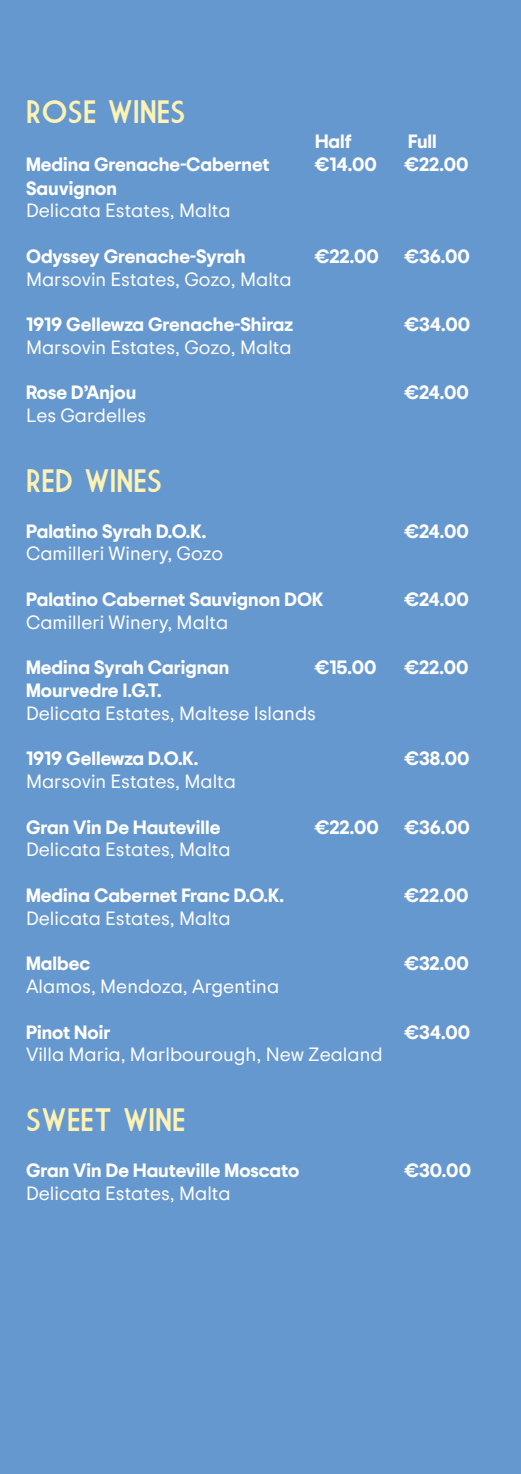
<style>
.page{position:relative;width:521px;height:1474px;background:#fff}
.page>*{position:absolute;margin:0;border:0;box-sizing:border-box;transform-origin:0 0}
.t1{font:31.5px "Market Deco";color:#fcf2b4}
.t2{font:700 19.25px "Trip Sans";color:#fff}
.t3{font:19.25px "Trip Sans";color:#fff}
</style>
<div class="page">
<div style="left:0;top:0;width:521px;height:1473px;background:#6698d0"></div>
<h1 class="t1" style="left:26px;top:98px;width:161px">ROSE WINES</h1>
<p class="t2" style="left:315px;top:128px;width:38px">Half</p>
<p class="t2" style="left:408px;top:128px;width:30px">Full</p>
<p class="t2" style="left:26px;top:151px;width:245px">Medina Grenache-Cabernet</p>
<p class="t2" style="left:314px;top:151px;width:64px">€14.00</p>
<p class="t2" style="left:404px;top:151px;width:66px">€22.00</p>
<p class="t2" style="left:26px;top:174px;width:92px">Sauvignon</p>
<p class="t3" style="left:26px;top:198px;width:206px">Delicata Estates, Malta</p>
<p class="t2" style="left:26px;top:243px;width:221px">Odyssey Grenache-Syrah</p>
<p class="t2" style="left:314px;top:243px;width:66px">€22.00</p>
<p class="t2" style="left:404px;top:243px;width:67px">€36.00</p>
<p class="t3" style="left:26px;top:266px;width:267px">Marsovin Estates, Gozo, Malta</p>
<p class="t2" style="left:26px;top:311px;width:269px">1919 Gellewza Grenache-Shiraz</p>
<p class="t2" style="left:404px;top:311px;width:68px">€34.00</p>
<p class="t3" style="left:26px;top:334px;width:267px">Marsovin Estates, Gozo, Malta</p>
<p class="t2" style="left:26px;top:379px;width:112px">Rose D’Anjou</p>
<p class="t2" style="left:404px;top:379px;width:66px">€24.00</p>
<p class="t3" style="left:26px;top:403px;width:122px">Les Gardelles</p>
<h1 class="t1" style="left:26px;top:467px;width:138px">RED WINES</h1>
<p class="t2" style="left:26px;top:517px;width:182px">Palatino Syrah D.O.K.</p>
<p class="t2" style="left:404px;top:517px;width:66px">€24.00</p>
<p class="t3" style="left:26px;top:541px;width:199px">Camilleri Winery, Gozo</p>
<p class="t2" style="left:26px;top:586px;width:299px">Palatino Cabernet Sauvignon DOK</p>
<p class="t2" style="left:404px;top:586px;width:66px">€24.00</p>
<p class="t3" style="left:26px;top:609px;width:204px">Camilleri Winery, Malta</p>
<p class="t2" style="left:26px;top:654px;width:205px">Medina Syrah Carignan</p>
<p class="t2" style="left:314px;top:654px;width:64px">€15.00</p>
<p class="t2" style="left:404px;top:654px;width:66px">€22.00</p>
<p class="t2" style="left:26px;top:677px;width:137px">Mourvedre I.G.T.</p>
<p class="t3" style="left:26px;top:700px;width:291px">Delicata Estates, Maltese Islands</p>
<p class="t2" style="left:26px;top:745px;width:174px">1919 Gellewza D.O.K.</p>
<p class="t2" style="left:404px;top:745px;width:67px">€38.00</p>
<p class="t3" style="left:26px;top:768px;width:211px">Marsovin Estates, Malta</p>
<p class="t2" style="left:26px;top:813px;width:196px">Gran Vin De Hauteville</p>
<p class="t2" style="left:314px;top:813px;width:66px">€22.00</p>
<p class="t2" style="left:404px;top:813px;width:67px">€36.00</p>
<p class="t3" style="left:26px;top:837px;width:206px">Delicata Estates, Malta</p>
<p class="t2" style="left:26px;top:881px;width:259px">Medina Cabernet Franc D.O.K.</p>
<p class="t2" style="left:404px;top:881px;width:66px">€22.00</p>
<p class="t3" style="left:26px;top:905px;width:206px">Delicata Estates, Malta</p>
<p class="t2" style="left:26px;top:950px;width:66px">Malbec</p>
<p class="t2" style="left:404px;top:950px;width:66px">€32.00</p>
<p class="t3" style="left:26px;top:973px;width:255px">Alamos, Mendoza, Argentina</p>
<p class="t2" style="left:26px;top:1018px;width:86px">Pinot Noir</p>
<p class="t2" style="left:404px;top:1018px;width:68px">€34.00</p>
<p class="t3" style="left:26px;top:1041px;width:358px">Villa Maria, Marlbourough, New Zealand</p>
<h1 class="t1" style="left:26px;top:1106px;width:161px">SWEET WINE</h1>
<p class="t2" style="left:26px;top:1156px;width:275px">Gran Vin De Hauteville Moscato</p>
<p class="t2" style="left:404px;top:1156px;width:68px">€30.00</p>
<p class="t3" style="left:26px;top:1180px;width:206px">Delicata Estates, Malta</p>
</div>
